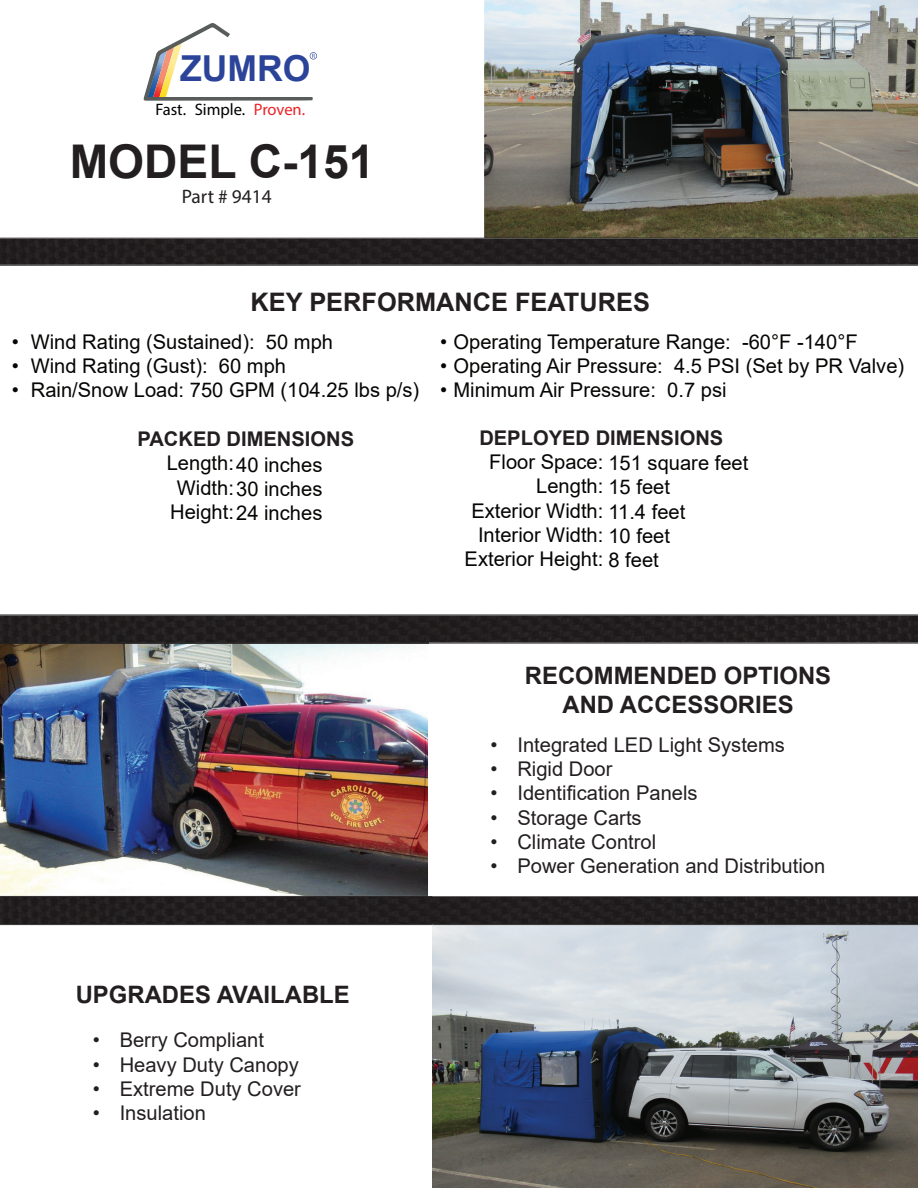
<style>
.page{position:relative;width:918px;height:1188px;background:#fff}
.page>*{position:absolute;margin:0;border:0;box-sizing:border-box;transform-origin:0 0}
.t1{font:700 46.5px "Arial";color:#231f20}
.t2{font:700 35.85px "Arial";color:#2b4499}
.t3{font:700 25.5px "Arial";color:#231f20}
.t4{font:700 24px/28.8px "Arial";color:#231f20;text-align:center}
.t5{font:20.25px/24.3px "Arial";color:#050504;text-align:center}
.t6{font:20.25px "Arial";color:#231f20}
.t7{font:700 20.25px "Arial";color:#231f20}
.t8{font:19.5px "Myriad Pro";color:#231f20}
.t9{font:16.65px "Myriad Pro";color:#000}
.s1{color:#ec2326}
</style>
<div class="page">
<img style="left:433px;top:925px;width:485px;height:263px">
<img style="left:484px;top:0;width:434px;height:238px">
<img style="left:0;top:643px;width:428px;height:253px">
<svg style="left:0;top:238px;width:918px;height:28px;background:#5f5c5c"></svg>
<div style="left:0;top:239px;width:918px;height:26px;background:#211e1f"></div>
<hr style="left:0;top:614px;width:918px;height:2px;background:#383435">
<hr style="left:428px;top:643px;width:490px;height:1px;background:#383435">
<div style="left:0;top:616px;width:918px;height:27px;background:#211e1f"></div>
<svg style="left:143px;top:23px;width:174px;height:78px"></svg>
<svg style="left:428px;top:896px;width:490px;height:29px"></svg>
<img style="left:0;top:896px;width:428px;height:29px">
<div style="left:0;top:897px;width:918px;height:27px;background:#211e1f"></div>
<h2 class="t2" style="left:180px;top:44px;width:132px">ZUMRO</h2>
<p class="t9" style="left:155px;top:100px;width:151px">Fast. Simple. <span class="s1">Proven.</span></p>
<h1 class="t1" style="left:70px;top:129px;width:306px">MODEL C-151</h1>
<p class="t8" style="left:182px;top:185px;width:92px">Part # 9414</p>
<p class="t3" style="left:251px;top:284px;width:401px">KEY PERFORMANCE FEATURES</p>
<p class="t5" style="left:12px;top:329px;width:323px">• Wind Rating (Sustained): 50 mph</p>
<p class="t5" style="left:12px;top:354px;width:276px">• Wind Rating (Gust): 60 mph</p>
<p class="t5" style="left:12px;top:378px;width:409px">• Rain/Snow Load: 750 GPM (104.25 lbs p/s)</p>
<p class="t7" style="left:137px;top:425px;width:218px">PACKED DIMENSIONS</p>
<p class="t5" style="left:167px;top:453px;width:157px">Length:40 inches<br>Width:30 inches<br>Height:24 inches</p>
<p class="t5" style="left:440px;top:329px;width:419px">• Operating Temperature Range: -60°F -140°F</p>
<p class="t5" style="left:440px;top:353px;width:466px">• Operating Air Pressure: 4.5 PSI (Set by PR Valve)</p>
<p class="t5" style="left:440px;top:378px;width:288px">• Minimum Air Pressure: 0.7 psi</p>
<p class="t7" style="left:479px;top:424px;width:245px">DEPLOYED DIMENSIONS</p>
<p class="t5" style="left:489px;top:451px;width:261px">Floor Space: 151 square feet</p>
<p class="t5" style="left:536px;top:474px;width:135px">Length: 15 feet</p>
<p class="t5" style="left:471px;top:498px;width:216px">Exterior Width: 11.4 feet</p>
<p class="t5" style="left:478px;top:523px;width:194px">Interior Width: 10 feet</p>
<p class="t5" style="left:465px;top:547px;width:196px">Exterior Height: 8 feet</p>
<p class="t4" style="left:525px;top:661px;width:308px">RECOMMENDED OPTIONS<br>AND ACCESSORIES</p>
<p class="t6" style="left:490px;top:731px;width:296px">• Integrated LED Light Systems</p>
<p class="t6" style="left:490px;top:755px;width:124px">• Rigid Door</p>
<p class="t6" style="left:490px;top:779px;width:209px">• Identification Panels</p>
<p class="t6" style="left:490px;top:804px;width:153px">• Storage Carts</p>
<p class="t6" style="left:490px;top:828px;width:167px">• Climate Control</p>
<p class="t6" style="left:490px;top:852px;width:336px">• Power Generation and Distribution</p>
<p class="t4" style="left:76px;top:981px;width:276px">UPGRADES AVAILABLE</p>
<p class="t6" style="left:93px;top:1026px;width:173px">• Berry Compliant</p>
<p class="t6" style="left:93px;top:1051px;width:208px">• Heavy Duty Canopy</p>
<p class="t6" style="left:93px;top:1075px;width:210px">• Extreme Duty Cover</p>
<p class="t6" style="left:93px;top:1099px;width:115px">• Insulation</p>
</div>
